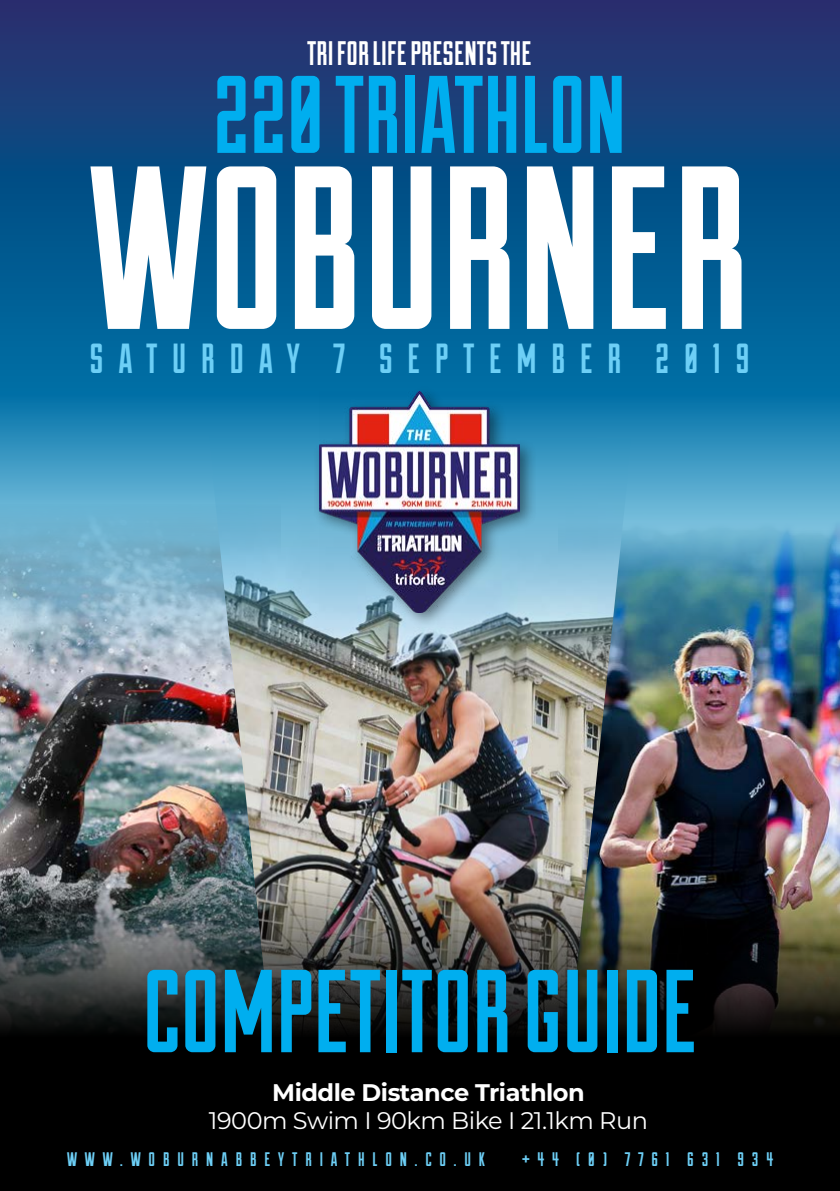
<style>
.page{position:relative;width:840px;height:1191px;background:#fff}
.page>*{position:absolute;margin:0;border:0;box-sizing:border-box;transform-origin:0 0}
.t1{font:232px "Duke Fill";color:#fff}
.t2{font:117.6px "Duke Fill";color:#00aeef}
.t3{font:110px "Duke Fill";color:#00aeef}
.t4{font:42px "Duke Fill";letter-spacing:.35em;color:#6dcff6}
.t5{font:34px "Duke Fill";color:#fff}
.t6{font:24px "Montserrat";letter-spacing:-.02em;color:#fff}
.t7{font:700 24px "Montserrat";letter-spacing:-.02em;color:#fff}
.t8{font:19.6px "Duke Fill";letter-spacing:.4em;color:#6dcff6}
</style>
<div class="page">
<img style="left:631px;top:731px;width:208px;height:97px">
<img style="left:0;top:731px;width:208px;height:97px">
<img style="left:208px;top:731px;width:423px;height:97px">
<img style="left:0;top:828px;width:839px;height:304px">
<img style="left:0;top:0;width:839px;height:731px">
<div style="left:312px;top:386px;width:225px;height:244px;background:#000;opacity:.45"></div>
<img style="left:319px;top:391px;width:200px;height:221px">
<div style="left:0;top:1132px;width:839px;height:59px;background:#000"></div>
<h3 class="t5" style="left:307px;top:33px;width:226px">TRI FOR LIFE PRESENTS THE</h3>
<h3 class="t3" style="left:213px;top:51px;width:414px">220 TRIATHLON</h3>
<h1 class="t1" style="left:89px;top:114px;width:661px">WOBURNER</h1>
<h3 class="t4" style="left:89px;top:334px;width:661px">SATURDAY 7 SEPTEMBER 2019</h3>
<h2 class="t2" style="left:142px;top:943px;width:556px">COMPETITOR GUIDE</h2>
<p class="t7" style="left:272px;top:1074px;width:314px">Middle Distance Triathlon</p>
<p class="t6" style="left:209px;top:1103px;width:440px">1900m Swim I 90km Bike I 21.1km Run</p>
<p class="t8" style="left:67px;top:1148px;width:419px">WWW.WOBURNABBEYTRIATHLON.CO.UK</p>
<p class="t8" style="left:522px;top:1148px;width:252px">+44 (0) 7761 631 934</p>
</div>
